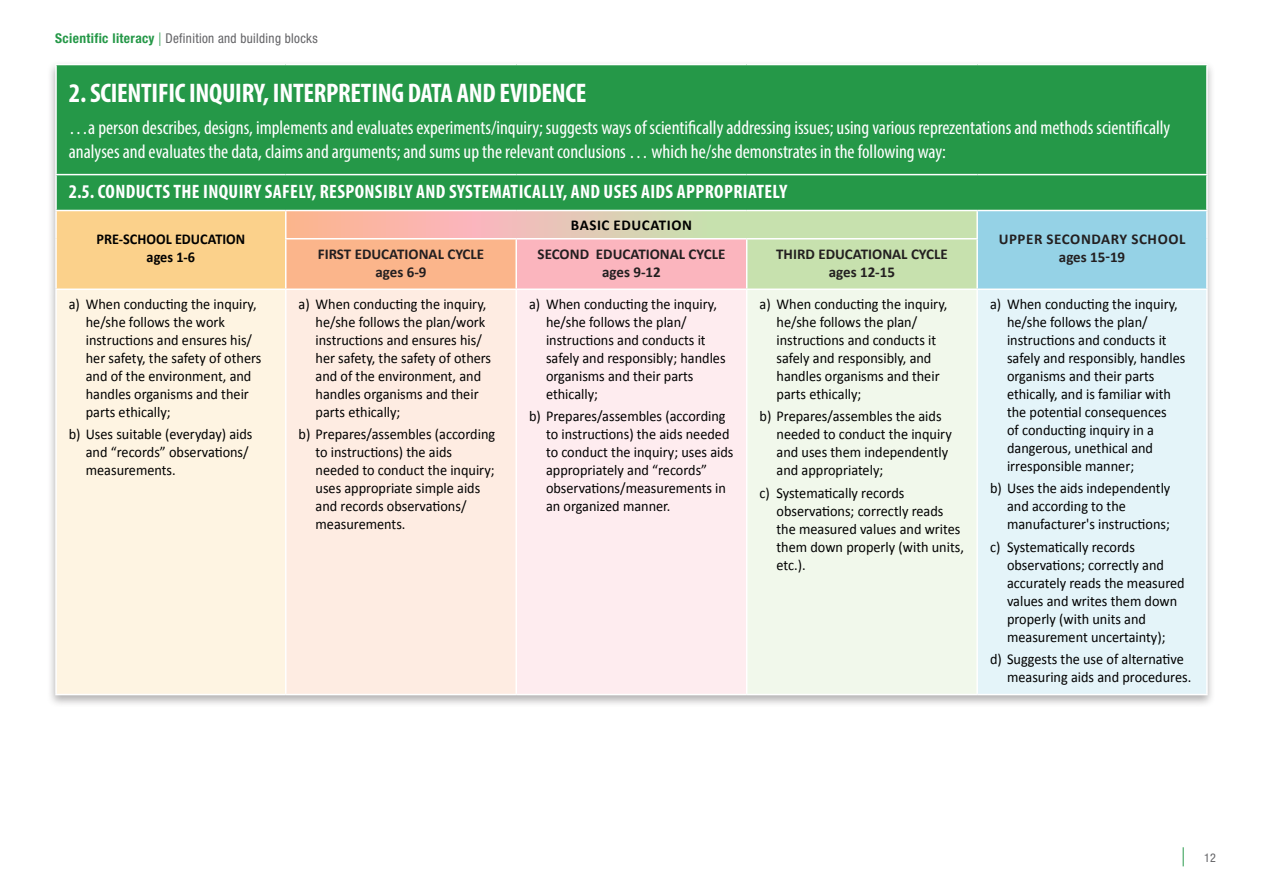
<style>
.page{position:relative;width:1263px;height:893px;background:#fff}
.page>*{position:absolute;margin:0;border:0;box-sizing:border-box;transform-origin:0 0}
.t1{font:700 condensed 27px "Myriad Pro";letter-spacing:-.01em;color:#fff}
.t2{font:italic condensed 25.65px "Helvetica Neue 57";color:#259848;scale:.56 1}
.t3{font:condensed 19.5px/23.4px "Myriad Pro";color:#fff}
.t4{font:700 condensed 19.5px "Myriad Pro";letter-spacing:.02em;color:#fff}
.t5{font:15px/18px "Calibri";color:#000;scale:.95 1}
.t6{font:700 15px/18px "Calibri";color:#231f20;text-align:center}
.t7{font:700 15px/18px "Calibri";letter-spacing:.04em;color:#231f20;text-align:center}
.t8{font:700 15px/18px "Calibri";color:#000;text-align:center;scale:.95 1}
.t9{font:700 15px "Calibri";letter-spacing:.04em;color:#000}
.t10{font:condensed 13.5px "Helvetica Neue LT Pro";letter-spacing:.025em;color:#636366}
.t11{font:italic condensed 12px "Helvetica Neue 57";color:#636366}
.s1{font-weight:700;color:#259848}
.s2{font-family:"Helvetica Neue";font-weight:300;font-stretch:normal;color:#259848}
</style>
<div class="page">
<div style="left:47px;top:60px;width:1169px;height:648px;background:#231f20;opacity:.35"></div>
<div style="left:56px;top:65px;width:1151px;height:110px;background:#259848"></div>
<div style="left:56px;top:175px;width:1151px;height:35px;background:#259848"></div>
<div style="left:56px;top:210px;width:230px;height:79px;background:#fbd18b"></div>
<svg style="left:286px;top:211px;width:690px;height:27px;background:#deceaf"></svg>
<div style="left:977px;top:210px;width:230px;height:79px;background:#95d2e6"></div>
<div style="left:286px;top:239px;width:230px;height:50px;background:#fbb58b"></div>
<div style="left:516px;top:239px;width:231px;height:50px;background:#fbb5be"></div>
<div style="left:747px;top:239px;width:230px;height:50px;background:#c7e1ae"></div>
<div style="left:56px;top:289px;width:230px;height:406px;background:#fef4e2"></div>
<div style="left:286px;top:289px;width:230px;height:406px;background:#feece2"></div>
<div style="left:516px;top:289px;width:231px;height:406px;background:#feecef"></div>
<div style="left:747px;top:289px;width:230px;height:406px;background:#f1f8eb"></div>
<div style="left:977px;top:289px;width:230px;height:406px;background:#e4f4f9"></div>
<hr style="left:55px;top:64px;width:231px;height:1px;background:#fff">
<hr style="left:286px;top:64px;width:230px;height:1px;background:#fff">
<hr style="left:516px;top:64px;width:231px;height:1px;background:#fff">
<hr style="left:747px;top:64px;width:230px;height:1px;background:#fff">
<hr style="left:977px;top:64px;width:231px;height:1px;background:#fff">
<hr style="left:1206px;top:65px;width:2px;height:109px;background:#fff">
<hr style="left:1206px;top:175px;width:2px;height:35px;background:#fff">
<hr style="left:55px;top:65px;width:2px;height:109px;background:#fff">
<hr style="left:285px;top:290px;width:1px;height:404px;background:#fff">
<hr style="left:515px;top:290px;width:2px;height:404px;background:#fff">
<hr style="left:55px;top:210px;width:231px;height:1px;background:#fff">
<hr style="left:55px;top:211px;width:2px;height:28px;background:#fff">
<hr style="left:55px;top:239px;width:2px;height:49px;background:#fff">
<hr style="left:286px;top:210px;width:230px;height:1px;background:#fff">
<svg style="left:285px;top:211px;width:1px;height:27px"></svg>
<hr style="left:516px;top:210px;width:231px;height:1px;background:#fff">
<hr style="left:747px;top:210px;width:230px;height:1px;background:#fff">
<hr style="left:977px;top:210px;width:231px;height:1px;background:#fff">
<hr style="left:976px;top:211px;width:2px;height:27px;background:#fff">
<hr style="left:1206px;top:211px;width:2px;height:28px;background:#fff">
<hr style="left:1206px;top:239px;width:2px;height:49px;background:#fff">
<hr style="left:285px;top:238px;width:231px;height:1px;background:#fff">
<hr style="left:285px;top:239px;width:1px;height:49px;background:#fff">
<hr style="left:516px;top:238px;width:231px;height:1px;background:#fff">
<hr style="left:515px;top:239px;width:2px;height:49px;background:#fff">
<hr style="left:747px;top:238px;width:231px;height:1px;background:#fff">
<hr style="left:746px;top:239px;width:1px;height:49px;background:#fff">
<hr style="left:976px;top:239px;width:2px;height:49px;background:#fff">
<hr style="left:55px;top:288px;width:231px;height:2px;background:#fff">
<hr style="left:286px;top:288px;width:230px;height:2px;background:#fff">
<hr style="left:516px;top:288px;width:231px;height:2px;background:#fff">
<hr style="left:747px;top:288px;width:230px;height:2px;background:#fff">
<hr style="left:977px;top:288px;width:231px;height:2px;background:#fff">
<hr style="left:746px;top:290px;width:1px;height:404px;background:#fff">
<hr style="left:976px;top:290px;width:2px;height:404px;background:#fff">
<hr style="left:55px;top:174px;width:231px;height:1px;background:#fff">
<hr style="left:55px;top:175px;width:2px;height:35px;background:#fff">
<hr style="left:286px;top:174px;width:230px;height:1px;background:#fff">
<hr style="left:516px;top:174px;width:231px;height:1px;background:#fff">
<hr style="left:747px;top:174px;width:230px;height:1px;background:#fff">
<hr style="left:977px;top:174px;width:231px;height:1px;background:#fff">
<hr style="left:55px;top:694px;width:231px;height:1px;background:#fff">
<hr style="left:286px;top:694px;width:230px;height:1px;background:#fff">
<hr style="left:516px;top:694px;width:231px;height:1px;background:#fff">
<hr style="left:747px;top:694px;width:230px;height:1px;background:#fff">
<hr style="left:977px;top:694px;width:231px;height:1px;background:#fff">
<hr style="left:55px;top:290px;width:2px;height:404px;background:#fff">
<hr style="left:1206px;top:290px;width:2px;height:404px;background:#fff">
<p class="t10" style="left:55px;top:30px;width:264px"><span class="s1">Scientific literacy</span> <span class="s2">|</span> Definition and building blocks</p>
<h1 class="t1" style="left:69px;top:76px;width:519px">2. SCIENTIFIC INQUIRY, INTERPRETING DATA AND EVIDENCE</h1>
<p class="t3" style="left:69px;top:116px;width:1103px">…a person describes, designs, implements and evaluates experiments/inquiry; suggests ways of scientifically addressing issues; using various reprezentations and methods scientifically analyses and evaluates the data, claims and arguments; and sums up the relevant conclusions … which he/she demonstrates in the following way:</p>
<h3 class="t4" style="left:69px;top:179px;width:720px">2.5. CONDUCTS THE INQUIRY SAFELY, RESPONSIBLY AND SYSTEMATICALLY, AND USES AIDS APPROPRIATELY</h3>
<p class="t8" style="left:97px;top:230px;width:158px">PRE-SCHOOL EDUCATION ages 1-6</p>
<p class="t9" style="left:571px;top:216px;width:123px">BASIC EDUCATION</p>
<p class="t7" style="left:999px;top:230px;width:188px">UPPER SECONDARY SCHOOL ages 15-19</p>
<p class="t6" style="left:318px;top:245px;width:168px">FIRST EDUCATIONAL CYCLE ages 6-9</p>
<p class="t6" style="left:538px;top:245px;width:189px">SECOND EDUCATIONAL CYCLE ages 9-12</p>
<p class="t6" style="left:776px;top:245px;width:173px">THIRD EDUCATIONAL CYCLE ages 12-15</p>
<p class="t5" style="left:86px;top:295px;width:186px;text-indent:-17px">a) When conducting the inquiry, he/she follows the work instructions and ensures his/ her safety, the safety of others and of the environment, and handles organisms and their parts ethically;</p>
<p class="t5" style="left:86px;top:425px;width:177px;text-indent:-17px">b) Uses suitable (everyday) aids and “records” observations/ measurements.</p>
<p class="t5" style="left:316px;top:295px;width:186px;text-indent:-17px">a) When conducting the inquiry, he/she follows the plan/work instructions and ensures his/ her safety, the safety of others and of the environment, and handles organisms and their parts ethically;</p>
<p class="t5" style="left:316px;top:425px;width:191px;text-indent:-17px">b) Prepares/assembles (according to instructions) the aids needed to conduct the inquiry; uses appropriate simple aids and records observations/ measurements.</p>
<p class="t5" style="left:546px;top:295px;width:191px;text-indent:-17px">a) When conducting the inquiry, he/she follows the plan/ instructions and conducts it safely and responsibly; handles organisms and their parts ethically;</p>
<p class="t5" style="left:546px;top:407px;width:199px;text-indent:-17px">b) Prepares/assembles (according to instructions) the aids needed to conduct the inquiry; uses aids appropriately and “records” observations/measurements in an organized manner.</p>
<p class="t5" style="left:776px;top:295px;width:181px;text-indent:-17px">a) When conducting the inquiry, he/she follows the plan/ instructions and conducts it safely and responsibly, and handles organisms and their parts ethically;</p>
<p class="t5" style="left:776px;top:407px;width:186px;text-indent:-17px">b) Prepares/assembles the aids needed to conduct the inquiry and uses them independently and appropriately;</p>
<p class="t5" style="left:776px;top:484px;width:199px;text-indent:-17px">c) Systematically records observations; correctly reads the measured values and writes them down properly (with units, etc.).</p>
<p class="t5" style="left:1007px;top:295px;width:189px;text-indent:-17px">a) When conducting the inquiry, he/she follows the plan/ instructions and conducts it safely and responsibly, handles organisms and their parts ethically, and is familiar with the potential consequences<br>of conducting inquiry in a dangerous, unethical and irresponsible manner;</p>
<p class="t5" style="left:1007px;top:479px;width:173px;text-indent:-17px">b) Uses the aids independently and according to the manufacturer's instructions;</p>
<p class="t5" style="left:1007px;top:538px;width:189px;text-indent:-17px">c) Systematically records observations; correctly and accurately reads the measured values and writes them down properly (with units and measurement uncertainty);</p>
<p class="t5" style="left:1007px;top:650px;width:195px;text-indent:-17px">d) Suggests the use of alternative measuring aids and procedures.</p>
<h2 class="t2" style="left:1182px;top:842px;width:7px">|</h2>
<p class="t11" style="left:1204px;top:850px;width:13px">12</p>
</div>
